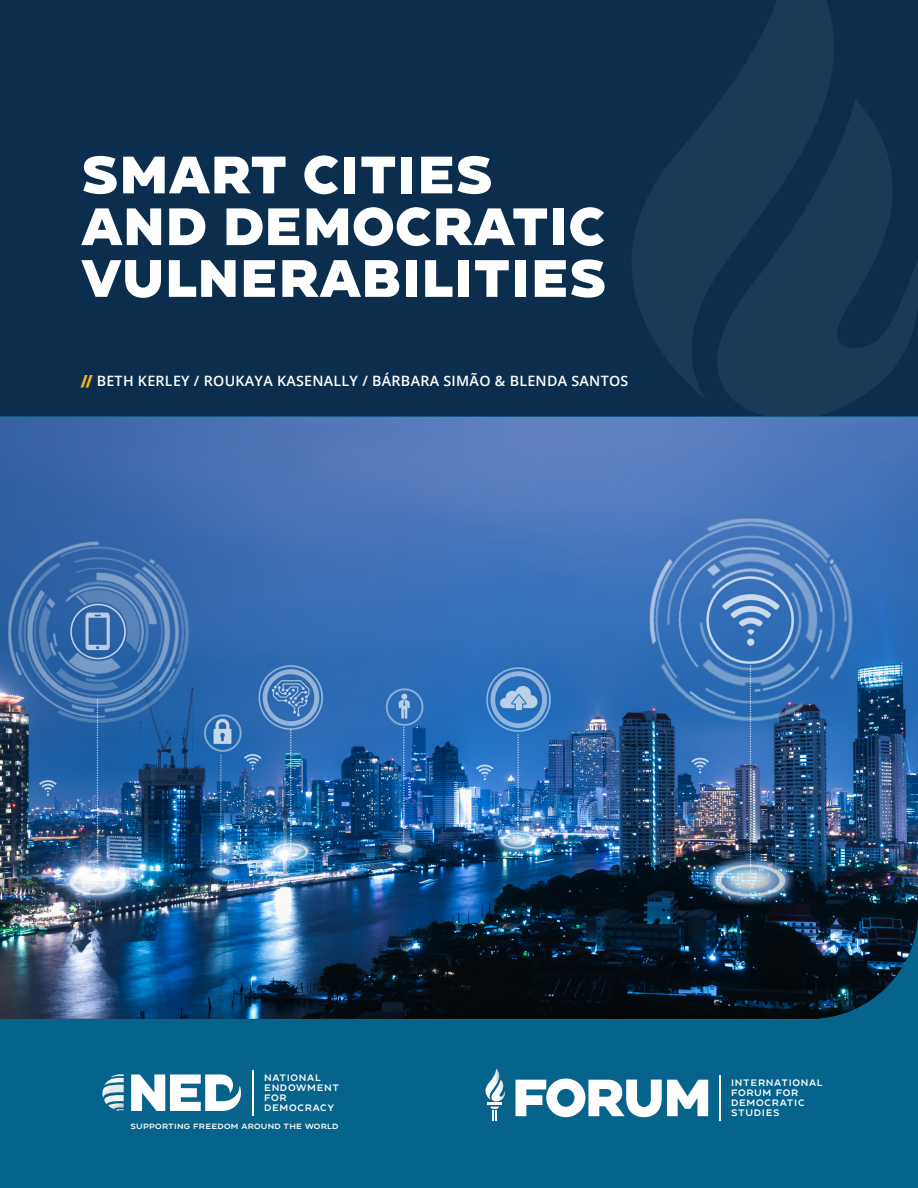
<style>
.page{position:relative;width:918px;height:1188px;background:#0c2e4e}
.page>*{position:absolute;margin:0;border:0;box-sizing:border-box;transform-origin:0 0}
.t1{font:900 52.5px/51.8px "Conneqt";letter-spacing:-.01em;color:#fff}
.t2{font:900 52.2px "Conneqt";letter-spacing:-.065em;color:#fff}
.Subtitle{font:600 14.25px "Open Sans";letter-spacing:.02em;color:#fff}
.t3{font:9.3px/9.9px "Conneqt";letter-spacing:.07em;color:#fff}
.t4{font:7.65px "Conneqt";letter-spacing:.025em;color:#fff;scale:1.05 1}
.s1{font-family:"Conneqt";font-weight:900;font-size:13.5px;color:#fbb81a}
</style>
<div class="page">
<svg style="left:632px;top:0;width:202px;height:373px"></svg>
<svg style="left:679px;top:99px;width:239px;height:318px;fill:#1a3a58"></svg>
<div style="left:0;top:417px;width:918px;height:771px;background:#06638c"></div>
<hr style="left:719px;top:1076px;width:2px;height:45px;background:#fff">
<svg style="left:485px;top:1068px;width:21px;height:52px"></svg>
<hr style="left:252px;top:1070px;width:2px;height:45px;background:#fff">
<svg style="left:102px;top:1074px;width:22px;height:37px"></svg>
<img style="left:0;top:417px;width:918px;height:602px">
<p class="t1" style="left:81px;top:147px;width:528px">SMART CITIES<br>AND DEMOCRATIC<br>VULNERABILITIES</p>
<p class="Subtitle" style="left:81px;top:371px;width:549px"><span class="s1">//</span> BETH KERLEY / ROUKAYA KASENALLY / BÁRBARA SIMÃO &amp; BLENDA SANTOS</p>
<p class="t3" style="left:264px;top:1072px;width:77px">NATIONAL<br>ENDOWMENT<br>FOR<br>DEMOCRACY</p>
<p class="t4" style="left:130px;top:1121px;width:200px">SUPPORTING FREEDOM AROUND THE WORLD</p>
<p class="t2" style="left:127px;top:1057px;width:117px">NED</p>
<p class="t2" style="left:511px;top:1062px;width:203px">FORUM</p>
<p class="t3" style="left:731px;top:1078px;width:93px">INTERNATIONAL<br>FORUM FOR<br>DEMOCRATIC</p>
<p class="t3" style="left:731px;top:1107px;width:50px">STUDIES</p>
</div>
